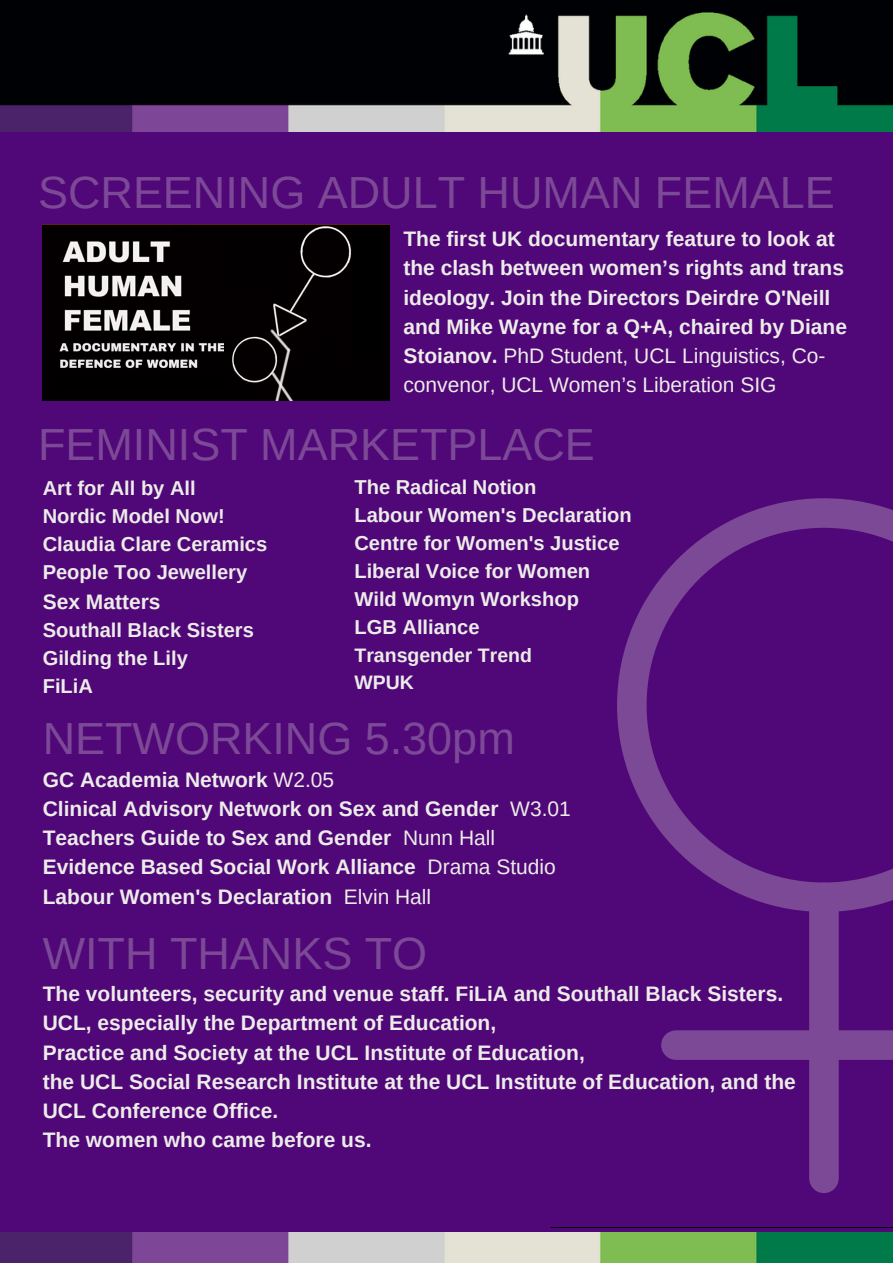
<style>
.page{position:relative;width:893px;height:1264px;background:#fff}
.page>*{position:absolute;margin:0;border:0;box-sizing:border-box;transform-origin:0 0}
.t1{font:45px "Arimo";color:#7c4996}
.t2{font:700 21px/29.2px "Arimo";color:#ecece8}
.t3{font:700 20.1px/28px "Arimo";color:#ecece8}
.t4{font:700 19.5px/27px "Arimo";color:#ecece8}
.s1{font-weight:400}
</style>
<div class="page">
<div style="left:0;top:0;width:892px;height:1262px;background:#500778"></div>
<svg style="left:617px;top:498px;width:275px;height:695px"></svg>
<img style="left:0;top:0;width:892px;height:132px">
<img style="left:0;top:1232px;width:892px;height:30px">
<img style="left:43px;top:225px;width:346px;height:175px">
<div style="left:57px;top:335px;width:167px;height:54px;background:#000"></div>
<img style="left:52px;top:340px;width:172px;height:34px">
<h1 class="t1" style="left:38px;top:167px;width:798px">SCREENING ADULT HUMAN FEMALE</h1>
<p class="t2" style="left:403px;top:224px;width:445px">The first UK documentary feature to look at the clash between women’s rights and trans ideology. Join the Directors Deirdre O'Neill and Mike Wayne for a Q+A, chaired by Diane Stoianov. <span class="s1">PhD Student, UCL Linguistics, Co&shy;convenor, UCL Women’s Liberation SIG</span></p>
<h1 class="t1" style="left:38px;top:419px;width:558px">FEMINIST MARKETPLACE</h1>
<p class="t3" style="left:43px;top:474px;width:226px">Art for All by All<br>Nordic Model Now!<br>Claudia Clare Ceramics<br>People Too Jewellery</p>
<p class="t2" style="left:43px;top:586px;width:119px">Sex Matters</p>
<p class="t3" style="left:43px;top:615px;width:213px">Southall Black Sisters<br>Gilding the Lily<br>FiLiA</p>
<p class="t3" style="left:354px;top:473px;width:279px">The Radical Notion<br>Labour Women's Declaration<br>Centre for Women's Justice<br>Liberal Voice for Women<br>Wild Womyn Workshop<br>LGB Alliance</p>
<p class="t4" style="left:354px;top:642px;width:179px">Transgender Trend<br>WPUK</p>
<h1 class="t1" style="left:43px;top:713px;width:473px">NETWORKING 5.30pm</h1>
<p class="t2" style="left:43px;top:764px;width:529px">GC Academia Network <span class="s1">W2.05<br></span>Clinical Advisory Network on Sex and Gender <span class="s1">W3.01<br></span>Teachers Guide to Sex and Gender <span class="s1">Nunn Hall </span>Evidence Based Social Work Alliance <span class="s1">Drama Studio </span>Labour Women's Declaration <span class="s1">Elvin Hall</span></p>
<h1 class="t1" style="left:43px;top:928px;width:386px">WITH THANKS TO</h1>
<p class="t2" style="left:43px;top:979px;width:754px">The volunteers, security and venue staff. FiLiA and Southall Black Sisters.<br>UCL, especially the Department of Education,<br>Practice and Society at the UCL Institute of Education,<br>the UCL Social Research Institute at the UCL Institute of Education, and the UCL Conference Office.<br>The women who came before us.</p>
</div>
